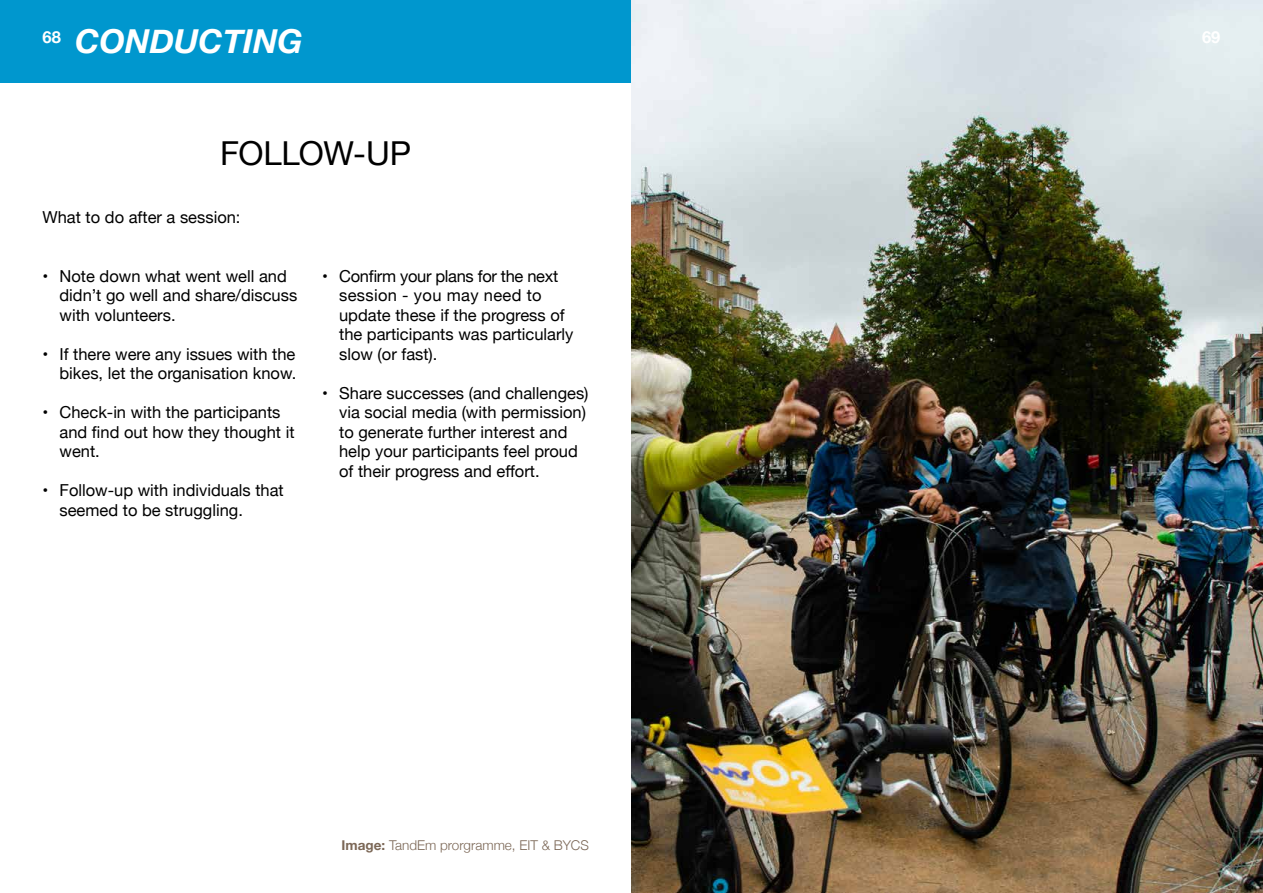
<style>
.page{position:relative;width:1263px;height:893px;background:#fff}
.page>*{position:absolute;margin:0;border:0;box-sizing:border-box;transform-origin:0 0}
.t1{font:italic 700 33px "Helvetica Neue";color:#fff}
.t2{font:33px "Helvetica Neue";letter-spacing:-.015em;color:#000}
.t3{font:16.5px/19.5px "Helvetica Neue";color:#000}
.t4{font:700 16.5px "Helvetica Neue";color:#fff}
.t5{font:300 13.5px "Helvetica Neue";color:#7b6756}
.s1{font-weight:700}
</style>
<div class="page">
<div style="left:0;top:0;width:1263px;height:83px;background:#0097ce"></div>
<img style="left:631px;top:0;width:632px;height:893px">
<h1 class="t1" style="left:75px;top:16px;width:229px">CONDUCTING</h1>
<p class="t4" style="left:43px;top:24px;width:20px">68</p>
<p class="t4" style="left:1202px;top:24px;width:20px">69</p>
<h1 class="t2" style="left:220px;top:130px;width:192px">FOLLOW-UP</h1>
<p class="t3" style="left:43px;top:208px;width:200px">What to do after a session:</p>
<p class="t3" style="left:60px;top:267px;width:239px;text-indent:-17px">• Note down what went well and didn’t go well and share/discuss with volunteers.</p>
<p class="t3" style="left:43px;top:345px;width:255px;text-align:right">• If there were any issues with the bikes, let the organisation know.</p>
<p class="t3" style="left:60px;top:403px;width:237px;text-indent:-17px">• Check-in with the participants and find out how they thought it went.</p>
<p class="t3" style="left:60px;top:481px;width:226px;text-indent:-17px">• Follow-up with individuals that seemed to be struggling.</p>
<p class="t3" style="left:339px;top:267px;width:236px;text-indent:-17px">• Confirm your plans for the next session - you may need to update these if the progress of the participants was particularly slow (or fast).</p>
<p class="t3" style="left:339px;top:384px;width:251px;text-indent:-17px">• Share successes (and challenges) via social media (with permission) to generate further interest and help your participants feel proud of their progress and effort.</p>
<p class="t5" style="left:342px;top:835px;width:249px"><span class="s1">Image:</span> TandEm prorgramme, EIT &amp; BYCS</p>
</div>
